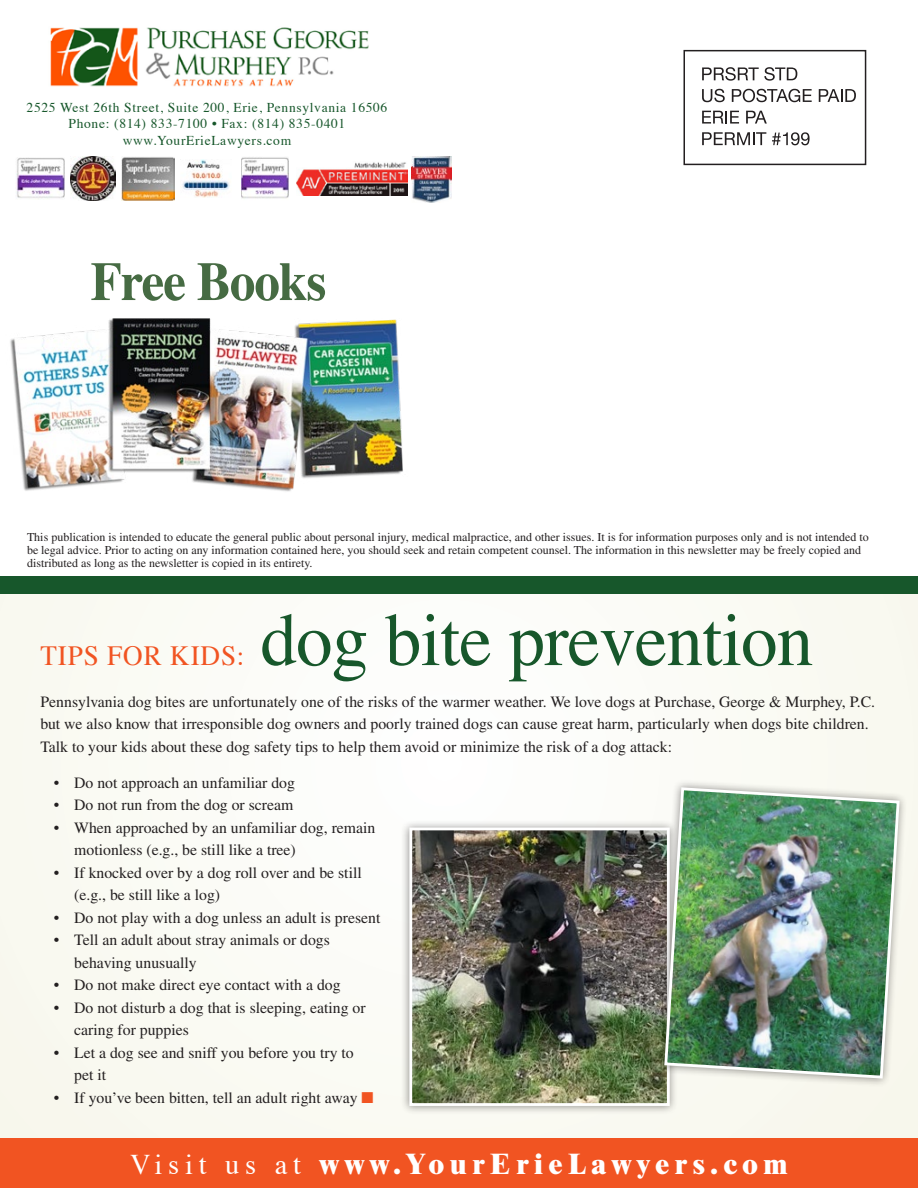
<style>
.page{position:relative;width:918px;height:1188px;background:#fff}
.page>*{position:absolute;margin:0;border:0;box-sizing:border-box;transform-origin:0 0}
.t1{font:75px "Times";letter-spacing:-.01em;color:#17572b}
.t2{font:700 54.45px "Times";letter-spacing:-.02em;color:#466b43;scale:.94 1}
.t3{font:800 28.5px "Times LT Std";letter-spacing:.2em;color:#fff}
.t4{font:27.75px "Times";letter-spacing:.03em;color:#f15422}
.t5{font:15.75px/22.5px "Times LT Std";color:#231f20}
.t6{font:13.5px "Times";letter-spacing:.05em;color:#17572b}
.t7{font:12px/12.8px "Times LT Std";color:#231f20}
.s1{color:#f15422}
.s2{font-family:"Times";font-weight:400}
</style>
<div class="page">
<div style="left:0;top:594px;width:918px;height:554px;background:#fafbf5"></div>
<div style="left:0;top:576px;width:918px;height:18px;background:#17572b"></div>
<div style="left:0;top:1138px;width:918px;height:50px;background:#f15422"></div>
<div style="left:401px;top:819px;width:277px;height:296px;background:#231f20;opacity:.48"></div>
<img style="left:413px;top:832px;width:253px;height:270px">
<div style="left:409px;top:828px;width:261px;height:278px;border:3px solid #fff"></div>
<div style="left:656px;top:779px;width:252px;height:308px;background:#231f20;opacity:.48"></div>
<img style="left:663px;top:786px;width:238px;height:294px">
<img style="left:297px;top:162px;width:110px;height:33px">
<img style="left:182px;top:160px;width:48px;height:37px">
<img style="left:16px;top:157px;width:49px;height:42px">
<img style="left:122px;top:157px;width:52px;height:43px">
<img style="left:241px;top:157px;width:47px;height:42px">
<img style="left:71px;top:156px;width:44px;height:44px">
<img style="left:10px;top:318px;width:393px;height:174px">
<img style="left:412px;top:156px;width:39px;height:46px">
<svg style="left:702px;top:67px;width:95px;height:14px"></svg>
<svg style="left:702px;top:89px;width:23px;height:13px"></svg>
<svg style="left:732px;top:89px;width:80px;height:13px"></svg>
<svg style="left:819px;top:89px;width:37px;height:13px"></svg>
<svg style="left:702px;top:111px;width:37px;height:13px"></svg>
<svg style="left:746px;top:111px;width:21px;height:13px"></svg>
<svg style="left:702px;top:132px;width:64px;height:13px"></svg>
<svg style="left:772px;top:132px;width:38px;height:13px"></svg>
<div style="left:683px;top:50px;width:183px;height:115px;border:2px solid #231f20"></div>
<img style="left:50px;top:27px;width:319px;height:60px">
<p class="t6" style="left:27px;top:95px;width:362px">2525 West 26th Street, Suite 200, Erie, Pennsylvania 16506</p>
<p class="t6" style="left:69px;top:111px;width:278px">Phone: (814) 833-7100 • Fax: (814) 835-0401</p>
<p class="t6" style="left:123px;top:128px;width:170px">www.YourErieLawyers.com</p>
<p class="t2" style="left:91px;top:230px;width:252px">Free Books</p>
<p class="t7" style="left:27px;top:531px;width:843px">This publication is intended to educate the general public about personal injury, medical malpractice, and other issues. It is for information purposes only and is not intended to be legal advice. Prior to acting on any information contained here, you should seek and retain competent counsel. The information in this newsletter may be freely copied and distributed as long as the newsletter is copied in its entirety.</p>
<p class="t1" style="left:261px;top:570px;width:554px">dog bite prevention</p>
<p class="t5" style="left:40px;top:690px;width:836px">Pennsylvania dog bites are unfortunately one of the risks of the warmer weather. We love dogs at Purchase, George &amp; Murphey, P.C. but we also know that irresponsible dog owners and poorly trained dogs can cause great harm, particularly when dogs bite children.<br>Talk to your kids about these dog safety tips to help them avoid or minimize the risk of a dog attack:</p>
<p class="t5" style="left:54px;top:771px;width:242px">• Do not approach an unfamiliar dog</p>
<p class="t5" style="left:54px;top:793px;width:241px">• Do not run from the dog or scream</p>
<p class="t5" style="left:74px;top:816px;width:303px;text-indent:-20px">• When approached by an unfamiliar dog, remain motionless (e.g., be still like a tree)</p>
<p class="t5" style="left:74px;top:861px;width:289px;text-indent:-20px">• If knocked over by a dog roll over and be still (e.g., be still like a log)</p>
<p class="t5" style="left:54px;top:906px;width:328px">• Do not play with a dog unless an adult is present</p>
<p class="t5" style="left:74px;top:928px;width:257px;text-indent:-20px">• Tell an adult about stray animals or dogs behaving unusually</p>
<p class="t5" style="left:54px;top:973px;width:288px">• Do not make direct eye contact with a dog</p>
<p class="t5" style="left:74px;top:996px;width:293px;text-indent:-20px">• Do not disturb a dog that is sleeping, eating or caring for puppies</p>
<p class="t5" style="left:74px;top:1041px;width:281px;text-indent:-20px">• Let a dog see and sniff you before you try to pet it</p>
<p class="t5" style="left:54px;top:1086px;width:321px">• If you’ve been bitten, tell an adult right away <span class="s1">■</span></p>
<p class="t4" style="left:40px;top:630px;width:206px">TIPS FOR KIDS:</p>
<p class="t3" style="left:130px;top:1146px;width:659px"><span class="s2">Visit us at</span> www.YourErieLawyers.com</p>
</div>
